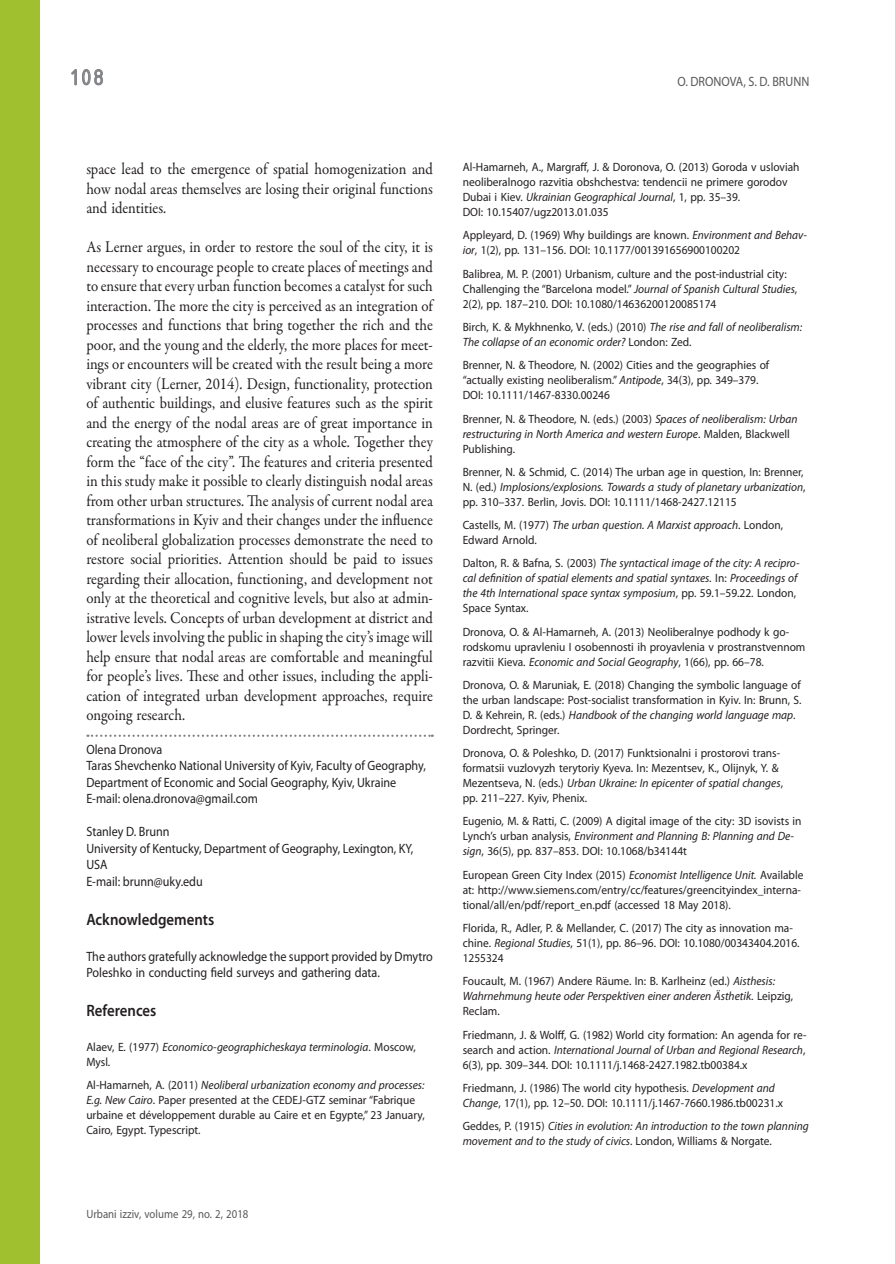
<style>
.page{position:relative;width:895px;height:1264px;background:#fff}
.page>*{position:absolute;margin:0;border:0;box-sizing:border-box;transform-origin:0 0}
.t1{font:24px "ISOCTEUR";color:#808285}
.t2{font:16.5px/19.5px "Garamond Premr Pro";letter-spacing:-.005em;color:#231f20;text-align:justify;scale:.9 1}
.t3{font:600 16.5px "Myriad Pro";color:#231f20;scale:.9 1}
.t4{font:13.5px/16.5px "Myriad Pro";color:#231f20;scale:.9 1}
.t5{font:13.5px "Myriad Pro";color:#57585a;scale:.9 1}
.t6{font:12px/15px "Myriad Pro";color:#231f20;scale:.95 1}
.t7{font:italic 12px/15px "Myriad Pro";color:#231f20;scale:.95 1}
.t8{font:12px "Myriad Pro";color:#57585a;scale:.9 1}
.s1{font-style:normal}
.s2{font-style:italic}
</style>
<div class="page">
<svg style="left:71px;top:69px;width:32px;height:17px"></svg>
<div style="left:0;top:0;width:40px;height:1264px;background:#a1c030"></div>
<svg style="left:87px;top:734px;width:346px;height:3px"></svg>
<h1 class="t1" style="left:66px;top:62px;width:43px">108</h1>
<p class="t5" style="left:677px;top:74px;width:148px">O. DRONOVA, S. D. BRUNN</p>
<h2 class="t2" style="left:86px;top:160px;width:387px">space lead to the emergence of spatial homogenization and how nodal areas themselves are losing their original functions and identities.</h2>
<p class="t2" style="left:86px;top:238px;width:387px">As Lerner argues, in order to restore the soul of the city, it is necessary to encourage people to create places of meetings and to ensure that every urban function becomes a catalyst for such interaction. The more the city is perceived as an integration of processes and functions that bring together the rich and the poor, and the young and the elderly, the more places for meet&shy;ings or encounters will be created with the result being a more vibrant city (Lerner, 2014). Design, functionality, protection of authentic buildings, and elusive features such as the spirit and the energy of the nodal areas are of great importance in creating the atmosphere of the city as a whole. Together they form the “face of the city”. The features and criteria presented in this study make it possible to clearly distinguish nodal areas from other urban structures. The analysis of current nodal area transformations in Kyiv and their changes under the influence of neoliberal globalization processes demonstrate the need to restore social priorities. Attention should be paid to issues regarding their allocation, functioning, and development not only at the theoretical and cognitive levels, but also at admin&shy;istrative levels. Concepts of urban development at district and lower levels involving the public in shaping the city’s image will help ensure that nodal areas are comfortable and meaningful for people’s lives. These and other issues, including the appli&shy;cation of integrated urban development approaches, require ongoing research.</p>
<p class="t4" style="left:86px;top:741px;width:379px">Olena Dronova<br>Taras Shevchenko National University of Kyiv, Faculty of Geography, Department of Economic and Social Geography, Kyiv, Ukraine E-mail: olena.dronova@gmail.com</p>
<p class="t4" style="left:86px;top:824px;width:365px">Stanley D. Brunn<br>University of Kentucky, Department of Geography, Lexington, KY,<br>USA<br>E-mail: brunn@uky.edu</p>
<h2 class="t3" style="left:86px;top:909px;width:144px">Acknowledgements</h2>
<p class="t4" style="left:86px;top:948px;width:387px">The authors gratefully acknowledge the support provided by Dmytro<br>Poleshko in conducting field surveys and gathering data.</p>
<h2 class="t3" style="left:86px;top:1000px;width:79px">References</h2>
<p class="t7" style="left:86px;top:1039px;width:348px"><span class="s1">Alaev, E. (1977)</span> Economico-geographicheskaya terminologia<span class="s1">. Moscow,<br>Mysl.</span></p>
<p class="t6" style="left:86px;top:1078px;width:358px">Al-Hamarneh, A. (2011) <span class="s2">Neoliberal urbanization economy and processes:<br>E.g. New Cairo</span>. Paper presented at the CEDEJ-GTZ seminar “Fabrique urbaine et développement durable au Caire et en Egypte,” 23 January, Cairo, Egypt. Typescript.</p>
<p class="t8" style="left:86px;top:1207px;width:182px">Urbani izziv, volume 29, no. 2, 2018</p>
<p class="t6" style="left:463px;top:160px;width:356px">Al-Hamarneh, A., Margraff, J. &amp; Doronova, O. (2013) Goroda v usloviah neoliberalnogo razvitia obshchestva: tendencii ne primere gorodov Dubai i Kiev. <span class="s2">Ukrainian Geographical Journal</span>, 1, pp. 35–39.<br>DOI: 10.15407/ugz2013.01.035</p>
<p class="t6" style="left:463px;top:228px;width:364px">Appleyard, D. (1969) Why buildings are known. <span class="s2">Environment and Behav‑ ior</span>, 1(2), pp. 131–156. DOI: 10.1177/001391656900100202</p>
<p class="t6" style="left:463px;top:266px;width:354px">Balibrea, M. P. (2001) Urbanism, culture and the post-industrial city:<br>Challenging the “Barcelona model.” <span class="s2">Journal of Spanish Cultural Studies</span>,<br>2(2), pp. 187–210. DOI: 10.1080/14636200120085174</p>
<p class="t7" style="left:463px;top:320px;width:359px"><span class="s1">Birch, K. &amp; Mykhnenko, V. (eds.) (2010)</span> The rise and fall of neoliberalism:<br>The collapse of an economic order? <span class="s1">London: Zed.</span></p>
<p class="t6" style="left:463px;top:358px;width:324px">Brenner, N. &amp; Theodore, N. (2002) Cities and the geographies of “actually existing neoliberalism.” <span class="s2">Antipode</span>, 34(3), pp. 349–379.<br>DOI: 10.1111/1467-8330.00246</p>
<p class="t7" style="left:463px;top:411px;width:354px"><span class="s1">Brenner, N. &amp; Theodore, N. (eds.) (2003)</span> Spaces of neoliberalism: Urban restructuring in North America and western Europe<span class="s1">. Malden, Blackwell<br>Publishing.</span></p>
<p class="t6" style="left:463px;top:464px;width:362px">Brenner, N. &amp; Schmid, C. (2014) The urban age in question, In: Brenner,<br>N. (ed.) <span class="s2">Implosions/explosions. Towards a study of planetary urbanization</span>, pp. 310–337. Berlin, Jovis. DOI: 10.1111/1468-2427.12115</p>
<p class="t6" style="left:463px;top:518px;width:339px">Castells, M. (1977) <span class="s2">The urban question. A Marxist approach</span>. London,<br>Edward Arnold.</p>
<p class="t7" style="left:463px;top:556px;width:356px"><span class="s1">Dalton, R. &amp; Bafna, S. (2003)</span> The syntactical image of the city: A recipro‑ cal definition of spatial elements and spatial syntaxes. <span class="s1">In:</span> Proceedings of the 4th International space syntax symposium<span class="s1">, pp. 59.1–59.22. London, Space Syntax.</span></p>
<p class="t6" style="left:463px;top:624px;width:362px">Dronova, O. &amp; Al-Hamarneh, A. (2013) Neoliberalnye podhody k go&shy;rodskomu upravleniu I osobennosti ih proyavlenia v prostranstvennom razvitii Kieva. <span class="s2">Economic and Social Geography</span>, 1(66), pp. 66–78.</p>
<p class="t6" style="left:463px;top:677px;width:358px">Dronova, O. &amp; Maruniak, E. (2018) Changing the symbolic language of the urban landscape: Post-socialist transformation in Kyiv. In: Brunn, S.<br>D. &amp; Kehrein, R. (eds.) <span class="s2">Handbook of the changing world language map</span>.<br>Dordrecht, Springer.</p>
<p class="t6" style="left:463px;top:746px;width:339px">Dronova, O. &amp; Poleshko, D. (2017) Funktsionalni i prostorovi trans&shy;formatsii vuzlovyzh terytoriy Kyeva. In: Mezentsev, K., Olijnyk, Y. &amp; Mezentseva, N. (eds.) <span class="s2">Urban Ukraine: In epicenter of spatial changes</span>, pp. 211–227. Kyiv, Phenix.</p>
<p class="t6" style="left:463px;top:814px;width:358px">Eugenio, M. &amp; Ratti, C. (2009) A digital image of the city: 3D isovists in<br>Lynch’s urban analysis, <span class="s2">Environment and Planning B: Planning and De‑ sign</span>, 36(5), pp. 837–853. DOI: 10.1068/b34144t</p>
<p class="t6" style="left:463px;top:867px;width:360px">European Green City Index (2015) <span class="s2">Economist Intelligence Unit.</span> Available at: http://www.siemens.com/entry/cc/features/greencityindex_interna&shy;tional/all/en/pdf/report_en.pdf (accessed 18 May 2018).</p>
<p class="t6" style="left:463px;top:920px;width:356px">Florida, R., Adler, P. &amp; Mellander, C. (2017) The city as innovation ma&shy;chine. <span class="s2">Regional Studies</span>, 51(1), pp. 86–96. DOI: 10.1080/00343404.2016.<br>1255324</p>
<p class="t6" style="left:463px;top:974px;width:349px">Foucault, M. (1967) Andere Räume. In: B. Karlheinz (ed.) <span class="s2">Aisthesis:<br>Wahrnehmung heute oder Perspektiven einer anderen Ästhetik</span>. Leipzig,<br>Reclam.</p>
<p class="t6" style="left:463px;top:1027px;width:363px;text-align:justify">Friedmann, J. &amp; Wolff, G. (1982) World city formation: An agenda for re&shy;search and action. <span class="s2">International Journal of Urban and Regional Research</span>, 6(3), pp. 309–344. DOI: 10.1111/j.1468-2427.1982.tb00384.x</p>
<p class="t6" style="left:463px;top:1080px;width:339px">Friedmann, J. (1986) The world city hypothesis. <span class="s2">Development and<br>Change</span>, 17(1), pp. 12–50. DOI: 10.1111/j.1467-7660.1986.tb00231.x</p>
<p class="t7" style="left:463px;top:1118px;width:366px"><span class="s1">Geddes, P. (1915)</span> Cities in evolution: An introduction to the town planning movement and to the study of civics<span class="s1">. London, Williams &amp; Norgate.</span></p>
</div>
